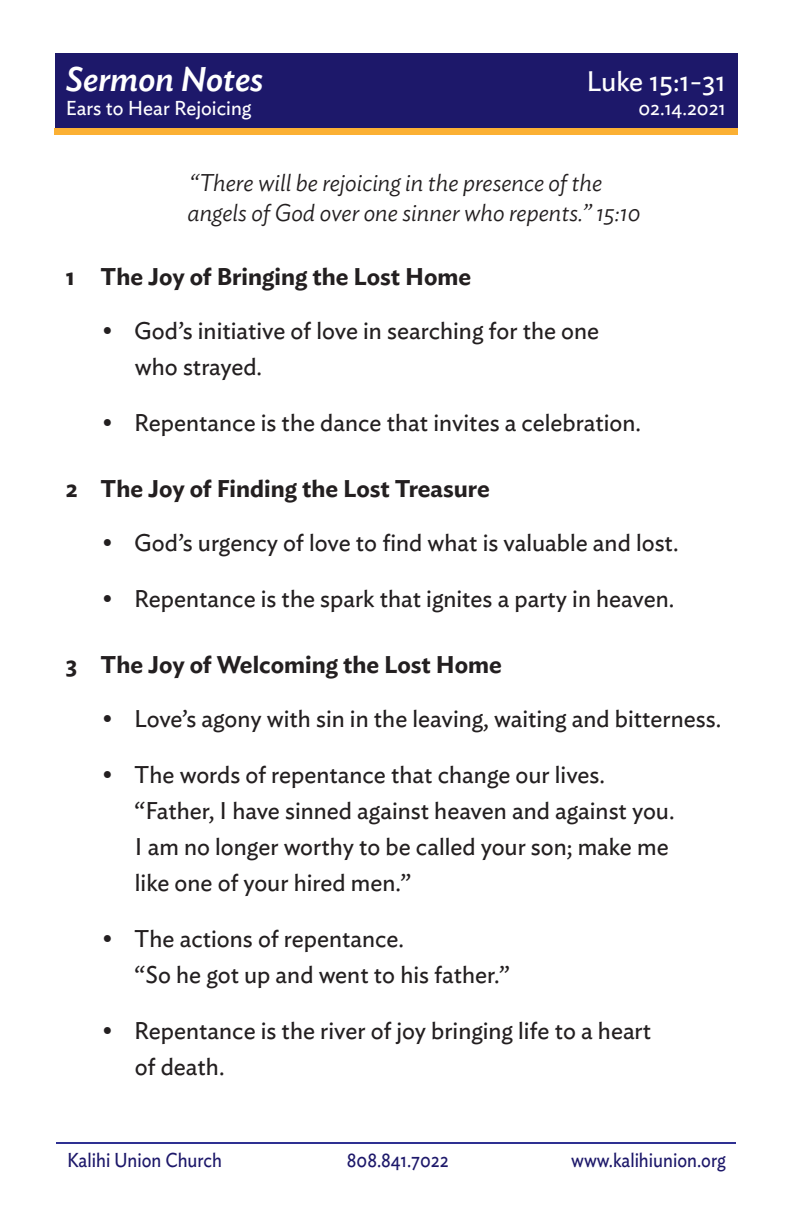
<style>
.page{position:relative;width:792px;height:1224px;background:#fff}
.page>*{position:absolute;margin:0;border:0;box-sizing:border-box;transform-origin:0 0}
.t1{font:italic 500 34px "Ideal Sans";color:#fff}
.t2{font:28px "Ideal Sans";color:#fff}
.t3{font:24px/36px "Ideal Sans";color:#231f20}
.t4{font:600 24px "Ideal Sans";color:#231f20}
.t5{font:italic 300 24px/30px "Ideal Sans";color:#231f20}
.t6{font:20px "Ideal Sans";color:#1d186a;scale:.91 1}
.t7{font:20px "Ideal Sans";color:#fff}
</style>
<div class="page">
<div style="left:55px;top:53px;width:682px;height:80px;background:#1d186a"></div>
<div style="left:54px;top:129px;width:684px;height:6px;background:#fbb034"></div>
<hr style="left:57px;top:1142px;width:679px;height:2px;background:#2e3092">
<h1 class="t1" style="left:66px;top:53px;width:199px">Sermon Notes</h1>
<p class="t2" style="left:587px;top:60px;width:141px">Luke 15:1-31</p>
<p class="t7" style="left:66px;top:93px;width:187px">Ears to Hear Rejoicing</p>
<p class="t7" style="left:639px;top:93px;width:89px">02.14.2021</p>
<p class="t5" style="left:187px;top:166px;width:454px">“There will be rejoicing in the presence of the angels of God over one sinner who repents.” 15:10</p>
<p class="t4" style="left:66px;top:258px;width:407px">1 The Joy of Bringing the Lost Home</p>
<p class="t3" style="left:135px;top:311px;width:466px;text-indent:-33px">• God’s initiative of love in searching for the one who strayed.</p>
<p class="t3" style="left:102px;top:403px;width:540px">• Repentance is the dance that invites a celebration.</p>
<p class="t4" style="left:66px;top:470px;width:425px">2 The Joy of Finding the Lost Treasure</p>
<p class="t3" style="left:102px;top:523px;width:578px">• God’s urgency of love to find what is valuable and lost.</p>
<p class="t3" style="left:102px;top:579px;width:574px">• Repentance is the spark that ignites a party in heaven.</p>
<p class="t4" style="left:66px;top:646px;width:437px">3 The Joy of Welcoming the Lost Home</p>
<p class="t3" style="left:102px;top:699px;width:621px">• Love’s agony with sin in the leaving, waiting and bitterness.</p>
<p class="t3" style="left:135px;top:755px;width:541px;text-indent:-33px">• The words of repentance that change our lives. “Father, I have sinned against heaven and against you.<br>I am no longer worthy to be called your son; make me like one of your hired men.”</p>
<p class="t3" style="left:135px;top:919px;width:376px;text-indent:-33px">• The actions of repentance.<br>“So he got up and went to his father.”</p>
<p class="t3" style="left:135px;top:1011px;width:518px;text-indent:-33px">• Repentance is the river of joy bringing life to a heart of death.</p>
<p class="t6" style="left:67px;top:1145px;width:172px">Kalihi Union Church</p>
<p class="t6" style="left:347px;top:1145px;width:113px">808.841.7022</p>
<p class="t6" style="left:571px;top:1145px;width:171px">www.kalihiunion.org</p>
</div>
